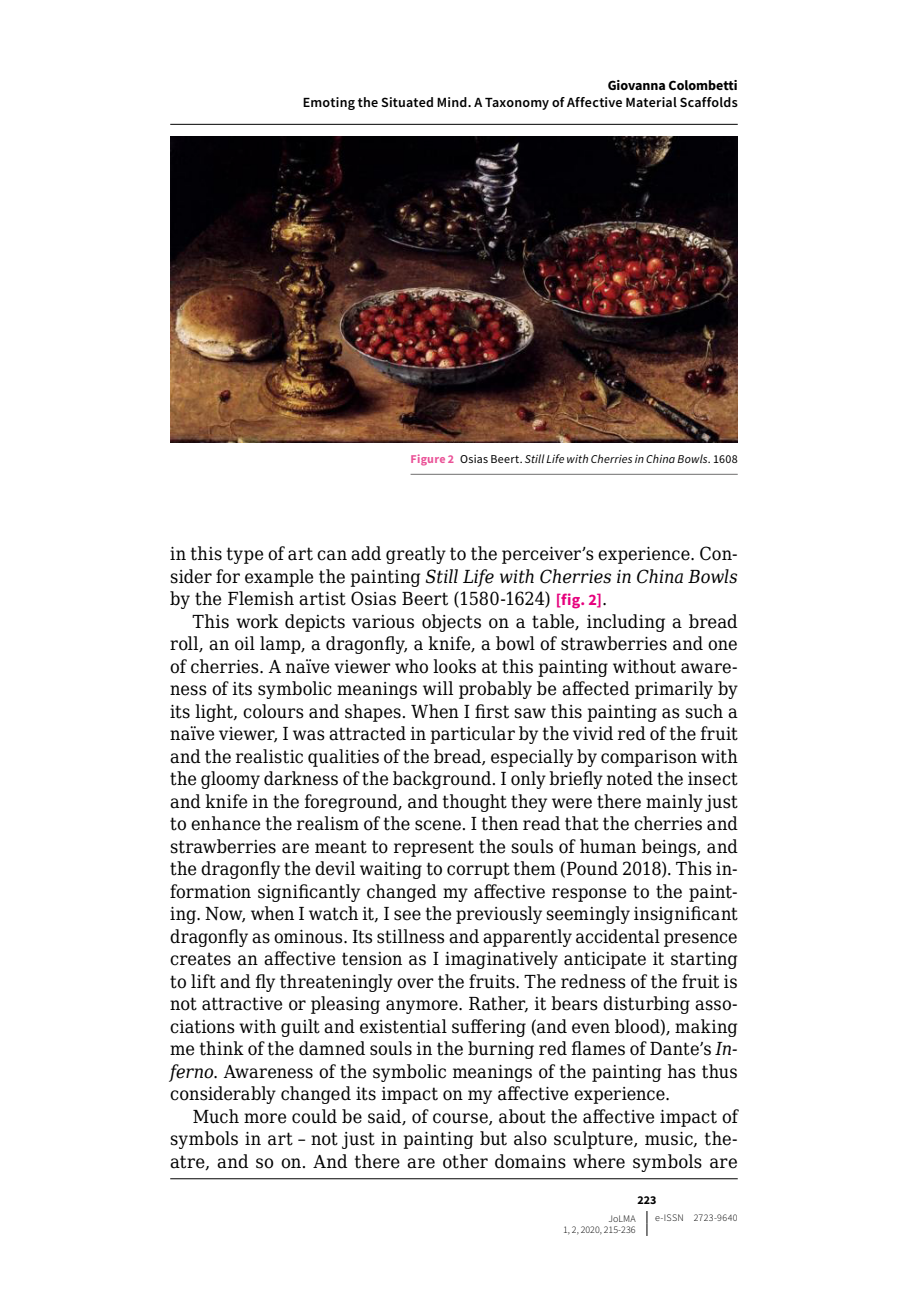
<style>
.page{position:relative;width:908px;height:1304px;background:#fff}
.page>*{position:absolute;margin:0;border:0;box-sizing:border-box;transform-origin:0 0}
.t1{font:18px/22.4px "DejaVu Serif Condensed";letter-spacing:.01em;color:#000;text-align:justify}
.t2{font:600 14px "Source Sans Pro";letter-spacing:.015em;color:#000}
.t3{font:700 14px "Source Sans Pro";color:#000}
.t4{font:italic 12px "Source Sans Pro";letter-spacing:.015em;color:#000}
.t5{font:700 12px "Source Sans Pro";color:#000}
.t6{font:300 10px "Source Sans Pro";color:#000}
.t7{font:300 10px "Source Sans Pro";letter-spacing:.03em;color:#000}
.s1{font-weight:700;font-style:normal;color:#ea5297}
.s2{font-style:normal}
.s3{font-style:italic}
.s4{font-family:"Source Sans Pro";font-weight:700;font-size:16px;color:#e6007d}
</style>
<div class="page">
<svg style="left:646px;top:1211px;width:1px;height:25px"></svg>
<img style="left:170px;top:136px;width:567px;height:306px">
<hr style="left:410px;top:474px;width:327px;height:1px;background:#706f6f">
<hr style="left:170px;top:124px;width:567px;height:1px;background:#000">
<hr style="left:170px;top:1178px;width:567px;height:1px;background:#000">
<p class="t3" style="left:607px;top:76px;width:131px">Giovanna Colombetti</p>
<p class="t2" style="left:303px;top:94px;width:436px">Emoting the Situated Mind. A Taxonomy of Affective Material Scaffolds</p>
<p class="t4" style="left:410px;top:451px;width:328px"><span class="s1">Figure 2</span> <span class="s2">Osias Beert.</span> Still Life with Cherries in China Bowls<span class="s2">. 1608</span></p>
<p class="t1" style="left:170px;top:542px;width:568px">in this type of art can add greatly to the perceiver’s experience. Con&shy;sider for example the painting <span class="s3">Still Life with Cherries in China Bowls </span>by the Flemish artist Osias Beert (1580-1624) <span class="s4">[fig. 2]</span>.</p>
<p class="t1" style="left:170px;top:610px;width:568px;text-indent:23px">This work depicts various objects on a table, including a bread roll, an oil lamp, a dragonfly, a knife, a bowl of strawberries and one of cherries. A naïve viewer who looks at this painting without aware&shy;ness of its symbolic meanings will probably be affected primarily by its light, colours and shapes. When I first saw this painting as such a naïve viewer, I was attracted in particular by the vivid red of the fruit and the realistic qualities of the bread, especially by comparison with the gloomy darkness of the background. I only briefly noted the insect and knife in the foreground, and thought they were there mainly just to enhance the realism of the scene. I then read that the cherries and strawberries are meant to represent the souls of human beings, and the dragonfly the devil waiting to corrupt them (Pound 2018). This in&shy;formation significantly changed my affective response to the paint&shy;ing. Now, when I watch it, I see the previously seemingly insignificant dragonfly as ominous. Its stillness and apparently accidental presence creates an affective tension as I imaginatively anticipate it starting to lift and fly threateningly over the fruits. The redness of the fruit is not attractive or pleasing anymore. Rather, it bears disturbing asso&shy;ciations with guilt and existential suffering (and even blood), making me think of the damned souls in the burning red flames of Dante’s <span class="s3">In&shy;ferno</span>. Awareness of the symbolic meanings of the painting has thus considerably changed its impact on my affective experience.</p>
<p class="t1" style="left:170px;top:1105px;width:568px;text-indent:23px">Much more could be said, of course, about the affective impact of symbols in art – not just in painting but also sculpture, music, the&shy;atre, and so on. And there are other domains where symbols are</p>
<p class="t5" style="left:637px;top:1192px;width:21px">223</p>
<p class="t6" style="left:608px;top:1213px;width:28px">JoLMA</p>
<p class="t7" style="left:655px;top:1211px;width:84px">e-ISSN 2723-9640</p>
<p class="t6" style="left:563px;top:1224px;width:74px">1, 2, 2020, 215-236</p>
</div>
